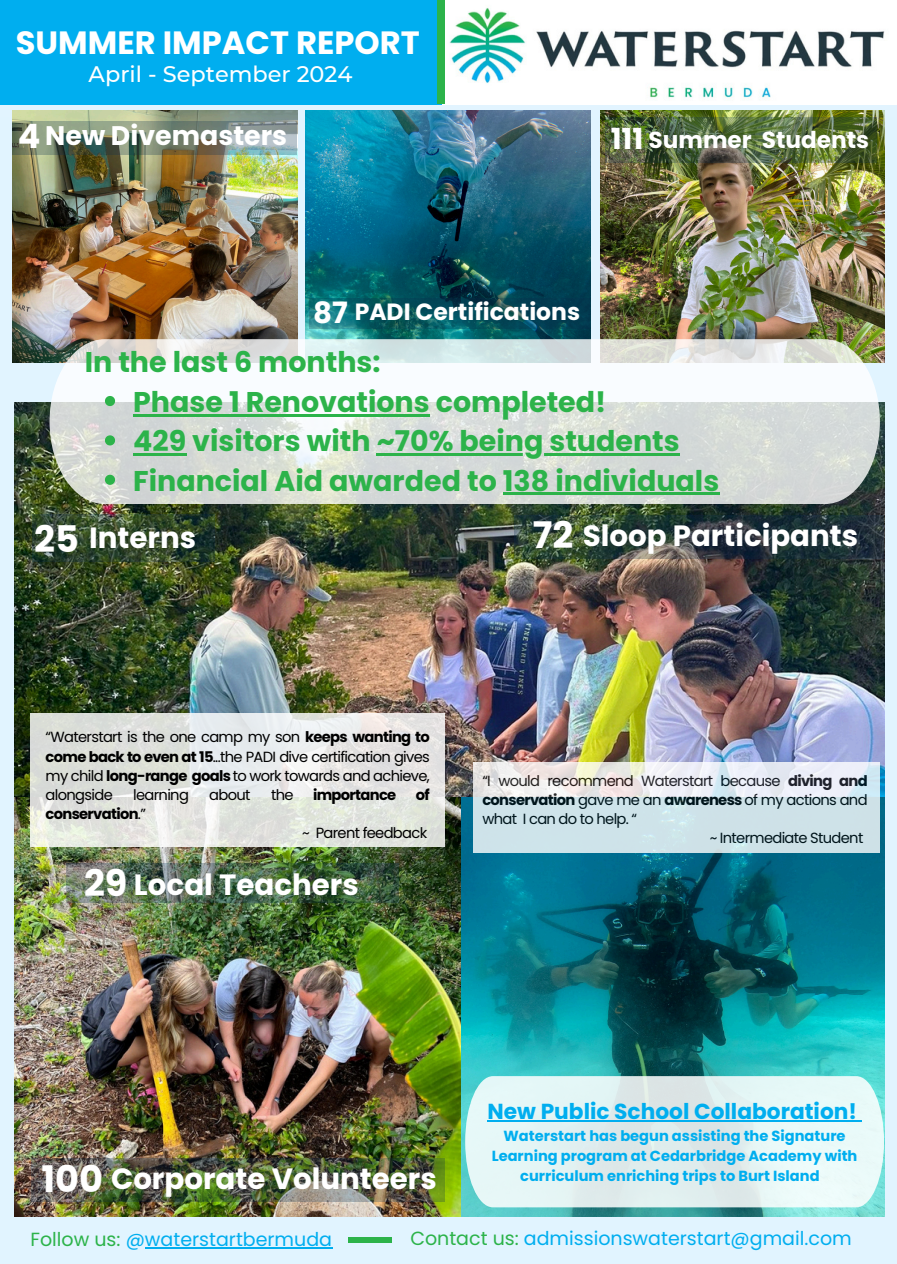
<style>
.page{position:relative;width:897px;height:1264px;background:#fff}
.page>*{position:absolute;margin:0;border:0;box-sizing:border-box;transform-origin:0 0}
.t1{font:700 36.6px "Poppins";color:#fff}
.t2{font:700 33.6px "Poppins";color:#fff}
.t3{font:700 32.1px "Poppins";color:#fff}
.t4{font:700 29.4px "Poppins";color:#fff}
.t5{font:700 29.25px "Poppins";color:#fff}
.t6{font:700 28.95px "Poppins";color:#fff}
.t7{font:700 28.5px "Poppins";color:#2cb34a}
.t8{font:700 26.85px "Poppins";color:#fff}
.t9{font:700 23.4px "Poppins";color:#fff}
.t10{font:700 23.25px "Poppins";color:#fff}
.t11{font:500 22.5px "Montserrat";color:#fff}
.t12{font:700 21.75px "Poppins";color:#00aeef}
.t13{font:19.05px "Poppins";color:#00aeef}
.t14{font:14.7px/19.2px "Poppins";letter-spacing:-.045em;color:#000;text-align:justify}
.t15{font:700 14.7px "Poppins";letter-spacing:-.045em;color:#000}
.t16{font:700 14.55px "Poppins";color:#00aeef}
.s1{font-weight:700}
.s2{font-weight:400}
.s3{color:#2cb34a}
</style>
<div class="page">
<div style="left:0;top:0;width:897px;height:1263px;background:#e1f4ff"></div>
<img style="left:445px;top:0;width:452px;height:104px">
<div style="left:0;top:0;width:441px;height:104px;background:#00aeef"></div>
<div style="left:437px;top:0;width:8px;height:104px;background:#2cb34a"></div>
<svg style="left:12px;top:110px;width:873px;height:6px"></svg>
<img style="left:600px;top:111px;width:284px;height:252px">
<img style="left:12px;top:111px;width:285px;height:252px">
<img style="left:305px;top:111px;width:285px;height:228px">
<hr style="left:145px;top:1247px;width:187px;height:1px;background:#00aeef">
<div style="left:348px;top:1236px;width:44px;height:6px;background:#2cb34a"></div>
<img style="left:14px;top:402px;width:870px;height:396px">
<img style="left:461px;top:798px;width:423px;height:418px">
<img style="left:14px;top:798px;width:447px;height:418px">
<svg style="left:30px;top:713px;width:414px;height:133px;background:#e3e5e1"></svg>
<svg style="left:50px;top:339px;width:829px;height:165px;background:#dce1de"></svg>
<img style="left:31px;top:1158px;width:413px;height:43px">
<svg style="left:473px;top:762px;width:407px;height:90px;fill:#cee3ea"></svg>
<img style="left:514px;top:515px;width:370px;height:43px">
<img style="left:606px;top:117px;width:271px;height:46px">
<svg style="left:309px;top:298px;width:280px;height:31px;background:#095460"></svg>
<svg style="left:32px;top:514px;width:183px;height:47px;background:#33492f"></svg>
<img style="left:12px;top:121px;width:285px;height:33px">
<img style="left:66px;top:863px;width:332px;height:39px">
<svg style="left:465px;top:1076px;width:419px;height:131px;fill:#e3f5f5"></svg>
<hr style="left:487px;top:1120px;width:370px;height:2px;background:#00aeef">
<svg style="left:105px;top:396px;width:10px;height:10px"></svg>
<hr style="left:133px;top:414px;width:297px;height:2px;background:#2cb34a">
<svg style="left:105px;top:435px;width:10px;height:10px"></svg>
<hr style="left:133px;top:453px;width:53px;height:2px;background:#2cb34a">
<hr style="left:377px;top:453px;width:302px;height:2px;background:#2cb34a">
<svg style="left:105px;top:475px;width:10px;height:10px"></svg>
<hr style="left:503px;top:493px;width:216px;height:2px;background:#2cb34a">
<p class="t3" style="left:16px;top:20px;width:405px">SUMMER IMPACT REPORT</p>
<p class="t11" style="left:89px;top:61px;width:265px">April - September 2024</p>
<p class="t2" style="left:18px;top:113px;width:24px">4</p>
<h3 class="t8" style="left:45px;top:117px;width:243px">New Divemasters</h3>
<p class="t6" style="left:610px;top:119px;width:34px">111</p>
<p class="t10" style="left:648px;top:123px;width:222px">Summer Students</p>
<h3 class="t4" style="left:313px;top:291px;width:36px">87</h3>
<p class="t9" style="left:355px;top:295px;width:227px">PADI Certifications</p>
<p class="t7" style="left:85px;top:342px;width:297px">In the last 6 months:</p>
<p class="t7" style="left:133px;top:382px;width:475px">Phase 1 Renovations completed!</p>
<p class="t7" style="left:133px;top:421px;width:548px">429 visitors with ~70% being students</p>
<p class="t7" style="left:133px;top:460px;width:587px">Financial Aid awarded to 138 individuals</p>
<p class="t1" style="left:34px;top:513px;width:46px">25</p>
<p class="t5" style="left:89px;top:517px;width:108px">Interns</p>
<h4 class="t1" style="left:533px;top:509px;width:42px">72</h4>
<h6 class="t5" style="left:583px;top:515px;width:277px">Sloop Participants</h6>
<h6 class="t14" style="left:46px;top:727px;width:386px">“Waterstart is the one camp my son <span class="s1">keeps wanting to come back to even at 15</span>...the PADI dive certification gives my child <span class="s1">long-range goals</span> to work towards and achieve, alongside</h6>
<h6 class="t14" style="left:133px;top:785px;width:57px">learning</h6>
<h6 class="t14" style="left:209px;top:785px;width:43px">about</h6>
<h6 class="t14" style="left:271px;top:785px;width:24px">the</h6>
<h6 class="t15" style="left:313px;top:784px;width:85px">importance</h6>
<h6 class="t15" style="left:416px;top:784px;width:15px">of</h6>
<h6 class="t15" style="left:46px;top:803px;width:102px">conservation<span class="s2">.”</span></h6>
<h3 class="t14" style="left:302px;top:823px;width:127px">~ Parent feedback</h3>
<p class="t1" style="left:84px;top:857px;width:45px">29</p>
<p class="t5" style="left:134px;top:864px;width:226px">Local Teachers</p>
<p class="t14" style="left:482px;top:771px;width:387px">“I would recommend Waterstart because <span class="s1">diving and</span></p>
<p class="t14" style="left:482px;top:790px;width:387px"><span class="s1">conservation</span> gave me an <span class="s1">awareness</span> of my actions and</p>
<p class="t14" style="left:482px;top:809px;width:156px">what I can do to help. “</p>
<p class="t14" style="left:709px;top:828px;width:155px">~ Intermediate Student</p>
<h3 class="t1" style="left:41px;top:1153px;width:63px">100</h3>
<h1 class="t5" style="left:111px;top:1158px;width:327px">Corporate Volunteers</h1>
<p class="t12" style="left:487px;top:1095px;width:371px">New Public School Collaboration!</p>
<h3 class="t16" style="left:503px;top:1125px;width:343px">Waterstart has begun assisting the Signature</h3>
<h3 class="t16" style="left:492px;top:1145px;width:367px">Learning program at Cedarbridge Academy with</h3>
<h3 class="t16" style="left:520px;top:1165px;width:301px">curriculum enriching trips to Burt Island</h3>
<p class="t13" style="left:31px;top:1226px;width:303px"><span class="s3">Follow us:</span> @waterstartbermuda</p>
<p class="t13" style="left:410px;top:1224px;width:443px"><span class="s3">Contact us:</span> admissionswaterstart@gmail.com</p>
</div>
